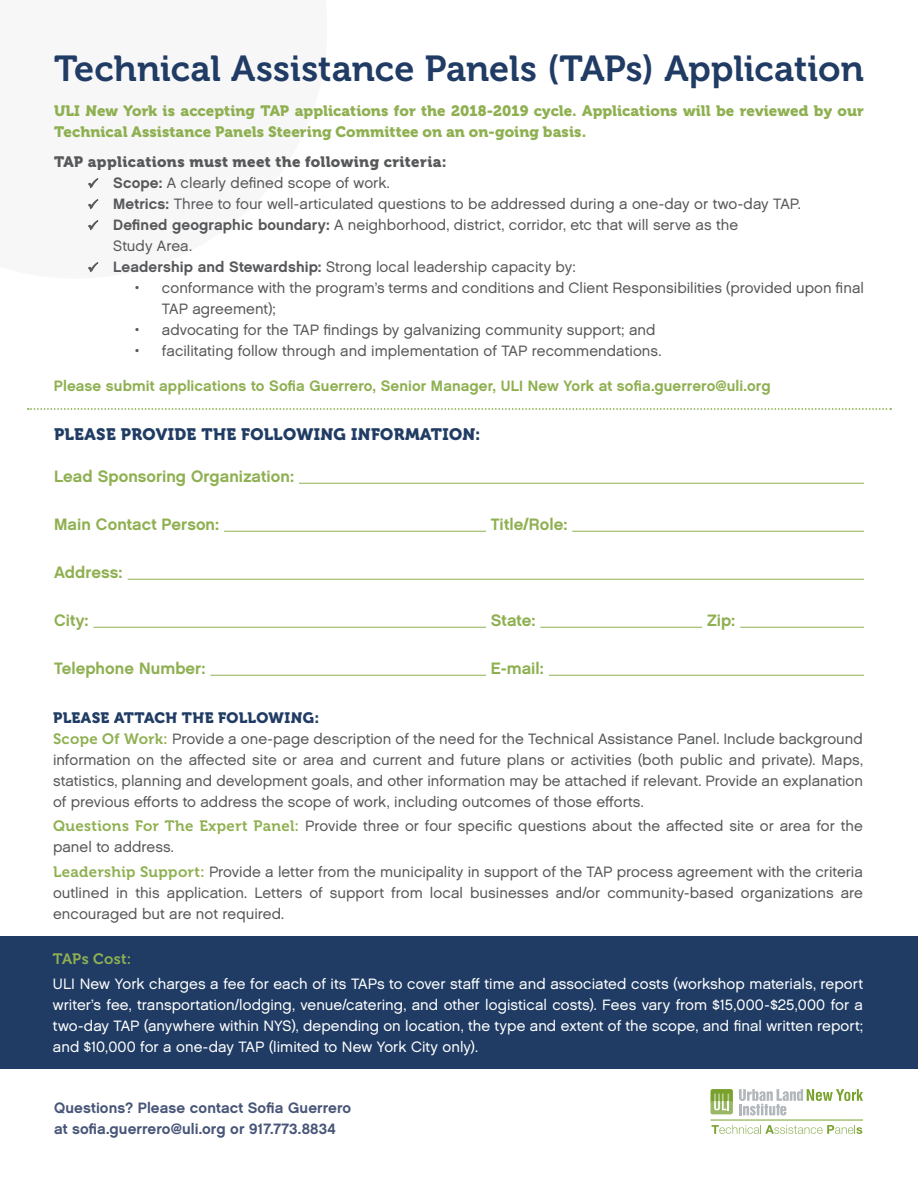
<style>
.page{position:relative;width:918px;height:1188px;background:#fff}
.page>*{position:absolute;margin:0;border:0;box-sizing:border-box;transform-origin:0 0}
.t1{font:36px "Museo 700";color:#203c64}
.t2{font:16.5px "Chalet New York Nineteen Sixty";color:#8fb051}
.t3{font:16.5px "Museo 900";letter-spacing:.02em;color:#203c64}
.t4{font:15px/21px "Chalet London Nineteen Sixty";color:#57585a}
.t5{font:15px/21px "Chalet London Nineteen Sixty";color:#fff;text-align:justify}
.t6{font:15px/21px "Museo 900";letter-spacing:.005em;color:#8fb051}
.t7{font:15px "Chalet New York Nineteen Sixty";letter-spacing:.005em;color:#8fb051}
.t8{font:15px/21px "Chalet New York Nineteen Sixty";letter-spacing:.005em;color:#485578}
.t9{font:15px "Museo 900";letter-spacing:.025em;color:#57585a}
.t10{font:15px "Museo 900";letter-spacing:.02em;color:#203c64}
.t11{font:15px "Museo 700";letter-spacing:.02em;color:#8fb051}
.s1{font-family:"Chalet New York Nineteen Sixty"}
.s2{font-family:"Museo 700";color:#8fb051}
</style>
<div class="page">
<svg style="left:87px;top:178px;width:12px;height:11px"></svg>
<svg style="left:87px;top:199px;width:12px;height:11px"></svg>
<svg style="left:87px;top:220px;width:12px;height:11px"></svg>
<svg style="left:87px;top:262px;width:12px;height:11px"></svg>
<hr style="left:299px;top:483px;width:565px;height:1px;background:#8fb051">
<hr style="left:224px;top:531px;width:262px;height:1px;background:#8fb051">
<hr style="left:572px;top:531px;width:292px;height:1px;background:#8fb051">
<hr style="left:128px;top:579px;width:736px;height:1px;background:#8fb051">
<hr style="left:94px;top:627px;width:392px;height:1px;background:#8fb051">
<hr style="left:540px;top:627px;width:162px;height:1px;background:#8fb051">
<hr style="left:740px;top:627px;width:124px;height:1px;background:#8fb051">
<hr style="left:211px;top:675px;width:275px;height:1px;background:#8fb051">
<hr style="left:549px;top:675px;width:315px;height:1px;background:#8fb051">
<svg style="left:710px;top:1089px;width:23px;height:25px"></svg>
<svg style="left:739px;top:1089px;width:124px;height:27px"></svg>
<hr style="left:710px;top:1120px;width:153px;height:1px;background:#78a22d">
<svg style="left:712px;top:1125px;width:150px;height:9px"></svg>
<svg style="left:28px;top:408px;width:863px;height:2px"></svg>
<div style="left:0;top:936px;width:917px;height:133px;background:#203c64"></div>
<h1 class="t1" style="left:54px;top:48px;width:811px">Technical Assistance Panels (TAPs) Application</h1>
<p class="t6" style="left:54px;top:101px;width:812px">ULI New York is accepting TAP applications for the 2018-2019 cycle. Applications will be reviewed by our<br>Technical Assistance Panels Steering Committee on an on-going basis.</p>
<p class="t9" style="left:54px;top:153px;width:394px">TAP applications must meet the following criteria:</p>
<p class="t4" style="left:113px;top:172px;width:689px"><span class="s1">Scope:</span> A clearly defined scope of work.<br><span class="s1">Metrics:</span> Three to four well-articulated questions to be addressed during a one-day or two-day TAP.<br><span class="s1">Defined geographic boundary:</span> A neighborhood, district, corridor, etc that will serve as the<br>Study Area.<br><span class="s1">Leadership and Stewardship:</span> Strong local leadership capacity by:</p>
<p class="t4" style="left:162px;top:277px;width:704px;text-indent:-27px">• conformance with the program’s terms and conditions and Client Responsibilities (provided upon final<br>TAP agreement);</p>
<p class="t4" style="left:135px;top:319px;width:522px">• advocating for the TAP findings by galvanizing community support; and</p>
<p class="t4" style="left:135px;top:340px;width:528px">• facilitating follow through and implementation of TAP recommendations.</p>
<p class="t7" style="left:54px;top:376px;width:718px">Please submit applications to Sofia Guerrero, Senior Manager, ULI New York at sofia.guerrero@uli.org</p>
<p class="t3" style="left:54px;top:425px;width:428px">PLEASE PROVIDE THE FOLLOWING INFORMATION:</p>
<p class="t2" style="left:54px;top:466px;width:242px">Lead Sponsoring Organization:</p>
<p class="t2" style="left:54px;top:514px;width:167px">Main Contact Person:</p>
<p class="t2" style="left:491px;top:514px;width:78px">Title/Role:</p>
<p class="t2" style="left:54px;top:562px;width:70px">Address:</p>
<p class="t2" style="left:54px;top:610px;width:36px">City:</p>
<p class="t2" style="left:491px;top:610px;width:46px">State:</p>
<p class="t2" style="left:707px;top:610px;width:30px">Zip:</p>
<p class="t2" style="left:54px;top:658px;width:153px">Telephone Number:</p>
<p class="t2" style="left:491px;top:658px;width:54px">E-mail:</p>
<p class="t10" style="left:53px;top:709px;width:268px">PLEASE ATTACH THE FOLLOWING:</p>
<p class="t4" style="left:53px;top:728px;width:812px;text-align:justify"><span class="s2">Scope Of Work:</span> Provide a one-page description of the need for the Technical Assistance Panel. Include background information on the affected site or area and current and future plans or activities (both public and private). Maps, statistics, planning and development goals, and other information may be attached if relevant. Provide an explanation of previous efforts to address the scope of work, including outcomes of those efforts.</p>
<p class="t4" style="left:53px;top:815px;width:811px"><span class="s2">Questions For The Expert Panel:</span> Provide three or four specific questions about the affected site or area for the panel to address.</p>
<p class="t4" style="left:53px;top:861px;width:812px;text-align:justify"><span class="s2">Leadership Support:</span> Provide a letter from the municipality in support of the TAP process agreement with the criteria outlined in this application. Letters of support from local businesses and/or community-based organizations are encouraged but are not required.</p>
<p class="t11" style="left:53px;top:951px;width:80px">TAPs Cost:</p>
<p class="t5" style="left:53px;top:973px;width:812px">ULI New York charges a fee for each of its TAPs to cover staff time and associated costs (workshop materials, report writer’s fee, transportation/lodging, venue/catering, and other logistical costs). Fees vary from $15,000-$25,000 for a two-day TAP (anywhere within NYS), depending on location, the type and extent of the scope, and final written report; and $10,000 for a one-day TAP (limited to New York City only).</p>
<p class="t8" style="left:54px;top:1097px;width:299px">Questions? Please contact Sofia Guerrero at sofia.guerrero@uli.org or 917.773.8834</p>
</div>
